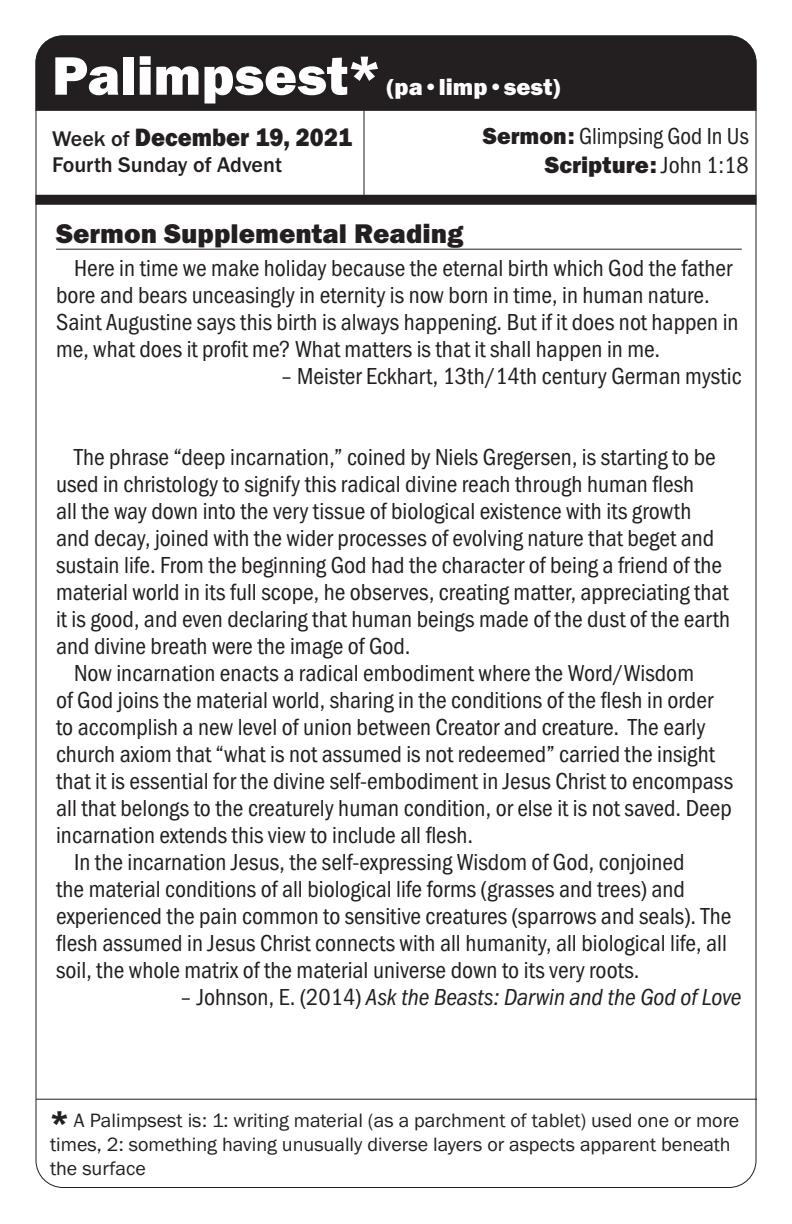
<style>
.page{position:relative;width:792px;height:1224px;background:#fff}
.page>*{position:absolute;margin:0;border:0;box-sizing:border-box;transform-origin:0 0}
.t1{font:56px "Franklin Gothic URW Hea";color:#fff}
.t2{font:28px "Franklin Gothic URW Hea";color:#231f20}
.t3{font:26px "Franklin Gothic URW Hea";color:#231f20;scale:.92 1}
.RegularCopy-Palimp{font:24px/27px "Franklin Gothic URW Cond";color:#231f20}
.Credit-Palimp{font:24px "Franklin Gothic URW Con Boo Ita";color:#231f20}
.Credit-Palimp-2{font:24px "Franklin Gothic URW Cond";color:#231f20}
.t4{font:24px "Franklin Gothic URW Hea";color:#231f20}
.t5{font:24px "Franklin Gothic URW Hea";color:#fff}
.t6{font:500 22px "Franklin Gothic URW";color:#231f20}
.t7{font:20px/24px "Franklin Gothic URW Boo";color:#231f20}
.s1{font-family:"Franklin Gothic URW";font-weight:500;font-size:22px}
.s2{font-family:"Franklin Gothic URW Hea"}
.s3{font-family:"Franklin Gothic URW Cond"}
.s4{font-family:"Franklin Gothic URW Hea";font-size:32px}
</style>
<div class="page">
<div style="left:36px;top:36px;width:720px;height:75px;background:#231f20"></div>
<div style="left:36px;top:195px;width:720px;height:10px;background:#231f20"></div>
<hr style="left:364px;top:108px;width:1px;height:90px;background:#231f20">
<hr style="left:36px;top:1099px;width:721px;height:1px;background:#231f20">
<hr style="left:56px;top:249px;width:686px;height:1px;background:#231f20">
<p class="t1" style="left:52px;top:40px;width:330px">Palimpsest*</p>
<p class="t5" style="left:387px;top:71px;width:175px">(pa•limp•sest)</p>
<p class="t3" style="left:52px;top:120px;width:328px"><span class="s1">Week of</span> December 19, 2021</p>
<p class="t6" style="left:52px;top:151px;width:232px">Fourth Sunday of Advent</p>
<p class="RegularCopy-Palimp" style="left:483px;top:121px;width:267px"><span class="s2">Sermon:</span> Glimpsing God In Us</p>
<p class="t4" style="left:545px;top:150px;width:205px">Scripture: <span class="s3">John 1:18</span></p>
<p class="t2" style="left:56px;top:216px;width:409px">Sermon Supplemental Reading</p>
<p class="RegularCopy-Palimp" style="left:56px;top:253px;width:684px;text-indent:18px">Here in time we make holiday because the eternal birth which God the father bore and bears unceasingly in eternity is now born in time, in human nature.<br>Saint Augustine says this birth is always happening. But if it does not happen in me, what does it profit me? What matters is that it shall happen in me.</p>
<p class="Credit-Palimp-2" style="left:280px;top:359px;width:463px">– Meister Eckhart, 13th/14th century German mystic</p>
<p class="RegularCopy-Palimp" style="left:56px;top:442px;width:676px;text-indent:18px">The phrase “deep incarnation,” coined by Niels Gregersen, is starting to be used in christology to signify this radical divine reach through human flesh<br>all the way down into the very tissue of biological existence with its growth and decay, joined with the wider processes of evolving nature that beget and sustain life. From the beginning God had the character of being a friend of the material world in its full scope, he observes, creating matter, appreciating that it is good, and even declaring that human beings made of the dust of the earth and divine breath were the image of God.</p>
<p class="RegularCopy-Palimp" style="left:56px;top:658px;width:679px;text-indent:18px">Now incarnation enacts a radical embodiment where the Word/Wisdom<br>of God joins the material world, sharing in the conditions of the flesh in order to accomplish a new level of union between Creator and creature. The early church axiom that “what is not assumed is not redeemed” carried the insight that it is essential for the divine self-embodiment in Jesus Christ to encompass all that belongs to the creaturely human condition, or else it is not saved. Deep incarnation extends this view to include all flesh.</p>
<p class="RegularCopy-Palimp" style="left:56px;top:847px;width:677px;text-indent:18px">In the incarnation Jesus, the self-expressing Wisdom of God, conjoined<br>the material conditions of all biological life forms (grasses and trees) and experienced the pain common to sensitive creatures (sparrows and seals). The flesh assumed in Jesus Christ connects with all humanity, all biological life, all soil, the whole matrix of the material universe down to its very roots.</p>
<p class="Credit-Palimp" style="left:180px;top:984px;width:563px"><span class="s3">– Johnson, E. (2014)</span> Ask the Beasts: Darwin and the God of Love</p>
<p class="t7" style="left:50px;top:1108px;width:691px"><span class="s4">*</span> A Palimpsest is: 1: writing material (as a parchment of tablet) used one or more times, 2: something having unusually diverse layers or aspects apparent beneath the surface</p>
</div>
